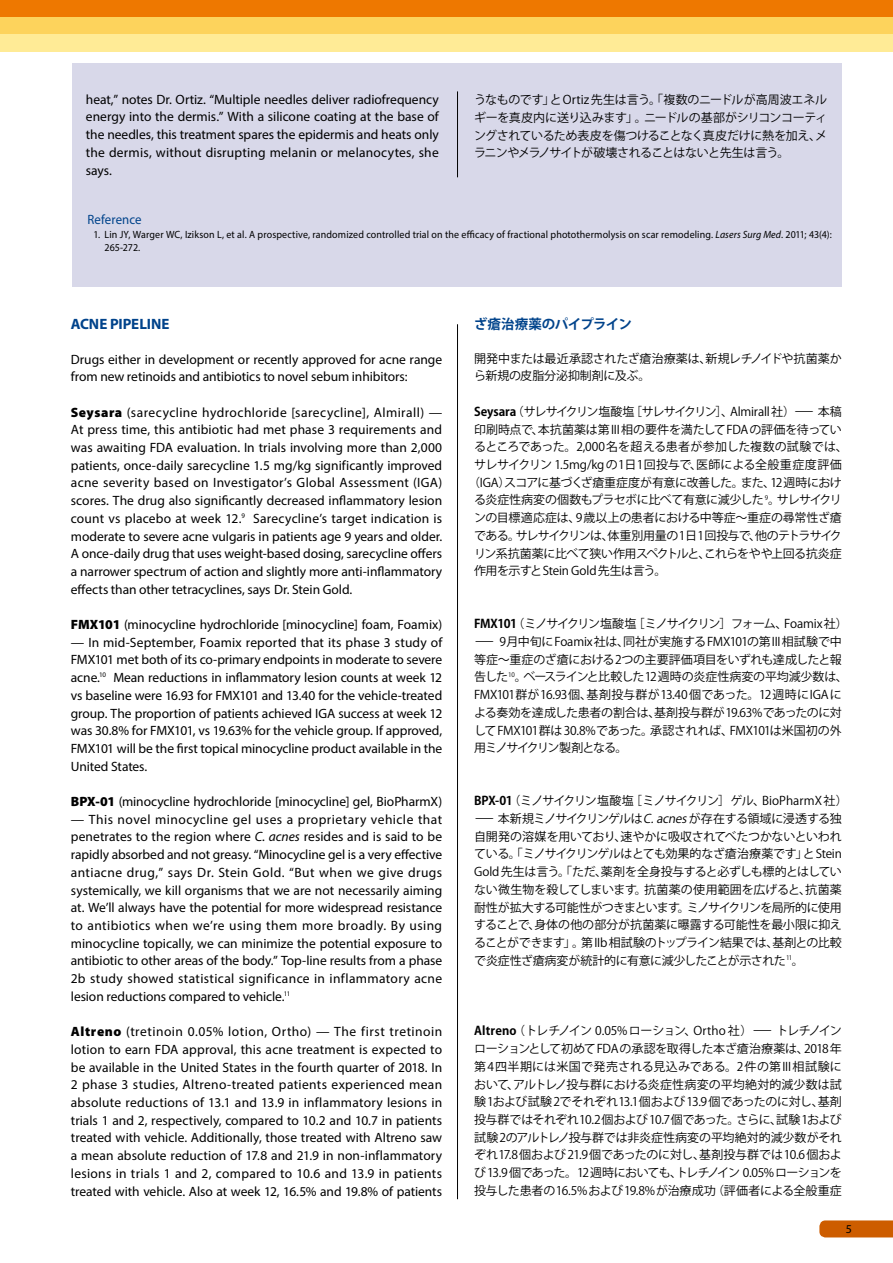
<style>
.page{position:relative;width:893px;height:1263px;background:#fff}
.page>*{position:absolute;margin:0;border:0;box-sizing:border-box;transform-origin:0 0}
.t1{font:700 15px "Myriad Pro";letter-spacing:-.005em;color:#00438b}
.t2{font:13.5px/17.7px "Myriad Pro";letter-spacing:-.005em;color:#000;text-align:justify}
.t3{font:700 13.5px "Koz Go Pro";letter-spacing:-.04em;color:#00438b}
.t4{font:13.5px "Myriad Pro";letter-spacing:.005em;color:#00438b;scale:.95 1}
.t5{font:12px/17.7px "Koz Go Pro";letter-spacing:-.025em;color:#000}
.t6{font:12px "Koz Go Pro";letter-spacing:-.055em;color:#000}
.t7{font:12px "Koz Go Pro";color:#000}
.t8{font:12px "Myriad Pro";color:#000}
.t9{font:10.5px/12.8px "Myriad Pro";letter-spacing:.015em;color:#000;scale:.95 1}
.s1{font-style:italic}
.s2{font-weight:900}
.s3{font-weight:700}
</style>
<div class="page">
<svg style="left:819px;top:1220px;width:74px;height:17px"></svg>
<div style="left:72px;top:64px;width:770px;height:223px;background:#d8d8e9"></div>
<div style="left:0;top:0;width:893px;height:17px;background:#ee7800"></div>
<div style="left:0;top:17px;width:893px;height:17px;background:#fdd35c"></div>
<div style="left:0;top:34px;width:893px;height:17px;background:#ffeb96"></div>
<hr style="left:457px;top:324px;width:1px;height:875px;background:#000">
<hr style="left:457px;top:91px;width:1px;height:86px;background:#000">
<p class="t2" style="left:86px;top:90px;width:354px">heat,” notes Dr. Ortiz. “Multiple needles deliver radiofrequency energy into the dermis.” With a silicone coating at the base of the needles, this treatment spares the epidermis and heats only the dermis, without disrupting melanin or melanocytes, she says.</p>
<p class="t5" style="left:474px;top:91px;width:354px;text-align:justify">うなものです」とOrtiz 先生は言う。「複数のニードルが高周波エネルギーを真皮内に送り込みます」。ニードルの基部がシリコンコーティングされているため表皮を傷つけることなく真皮だけに熱を加え、メラニンやメラノサイトが破壊されることはないと先生は言う。</p>
<p class="t4" style="left:88px;top:211px;width:58px">Reference</p>
<p class="t9" style="left:105px;top:228px;width:767px;text-indent:-11px">1. Lin JY, Warger WC, Izikson L, et al. A prospective, randomized controlled trial on the efficacy of fractional photothermolysis on scar remodeling. <span class="s1">Lasers Surg Med</span>. 2011; 43(4):<br>265-272.</p>
<p class="t1" style="left:71px;top:314px;width:100px">ACNE PIPELINE</p>
<p class="t2" style="left:71px;top:350px;width:373px">Drugs either in development or recently approved for acne range from new retinoids and antibiotics to novel sebum inhibitors:</p>
<p class="t2" style="left:71px;top:403px;width:373px"><span class="s2">Seysara</span> (sarecycline hydrochloride [sarecycline], Almirall) — At press time, this antibiotic had met phase 3 requirements and was awaiting FDA evaluation. In trials involving more than 2,000 patients, once-daily sarecycline 1.5 mg/kg significantly improved acne severity based on Investigator’s Global Assessment (IGA) scores. The drug also significantly decreased inflammatory lesion count vs placebo at week 12.<sup>9</sup> Sarecycline’s target indication is moderate to severe acne vulgaris in patients age 9 years and older.<br>A once-daily drug that uses weight-based dosing, sarecycline offers a narrower spectrum of action and slightly more anti-inflammatory effects than other tetracyclines, says Dr. Stein Gold.</p>
<p class="t2" style="left:71px;top:615px;width:373px"><span class="s2">FMX101</span> (minocycline hydrochloride [minocycline] foam, Foamix)</p>
<p class="t2" style="left:71px;top:633px;width:373px">— In mid-September, Foamix reported that its phase 3 study of FMX101 met both of its co-primary endpoints in moderate to severe acne.<sup>10</sup> Mean reductions in inflammatory lesion counts at week 12 vs baseline were 16.93 for FMX101 and 13.40 for the vehicle-treated group. The proportion of patients achieved IGA success at week 12 was 30.8% for FMX101, vs 19.63% for the vehicle group. If approved, FMX101 will be the first topical minocycline product available in the United States.</p>
<p class="t2" style="left:71px;top:792px;width:373px"><span class="s2">BPX-01</span> (minocycline hydrochloride [minocycline] gel, BioPharmX)</p>
<p class="t2" style="left:71px;top:810px;width:373px">— This novel minocycline gel uses a proprietary vehicle that penetrates to the region where <span class="s1">C. acnes</span> resides and is said to be rapidly absorbed and not greasy. “Minocycline gel is a very effective antiacne drug,” says Dr. Stein Gold. “But when we give drugs systemically, we kill organisms that we are not necessarily aiming at. We’ll always have the potential for more widespread resistance to antibiotics when we’re using them more broadly. By using minocycline topically, we can minimize the potential exposure to antibiotic to other areas of the body.” Top-line results from a phase 2b study showed statistical significance in inflammatory acne lesion reductions compared to vehicle.<sup>11</sup></p>
<p class="t2" style="left:71px;top:1022px;width:373px"><span class="s2">Altreno</span> (tretinoin 0.05% lotion, Ortho) — The first tretinoin lotion to earn FDA approval, this acne treatment is expected to be available in the United States in the fourth quarter of 2018. In 2 phase 3 studies, Altreno-treated patients experienced mean absolute reductions of 13.1 and 13.9 in inflammatory lesions in trials 1 and 2, respectively, compared to 10.2 and 10.7 in patients treated with vehicle. Additionally, those treated with Altreno saw a mean absolute reduction of 17.8 and 21.9 in non-inflammatory lesions in trials 1 and 2, compared to 10.6 and 13.9 in patients treated with vehicle. Also at week 12, 16.5% and 19.8% of patients</p>
<p class="t3" style="left:474px;top:315px;width:159px">ざ瘡治療薬のパイプライン</p>
<p class="t5" style="left:474px;top:350px;width:369px">開発中または最近承認されたざ瘡治療薬は、新規レチノイドや抗菌薬から新規の皮脂分泌抑制剤に及ぶ。</p>
<p class="t5" style="left:474px;top:403px;width:369px"><span class="s3">Seysara</span>（サレサイクリン塩酸塩［サレサイクリン］、Almirall社）－本稿</p>
<p class="t5" style="left:474px;top:421px;width:369px">印刷時点で、本抗菌薬は第III相の要件を満たしてFDAの評価を待ってい</p>
<p class="t7" style="left:474px;top:439px;width:375px">るところであった。2,000名を超える患者が参加した複数の試験では、</p>
<p class="t5" style="left:474px;top:456px;width:369px">サレサイクリン 1.5mg/kgの1日1回投与で、医師による全般重症度評価</p>
<p class="t5" style="left:468px;top:474px;width:375px">（IGA）スコアに基づくざ瘡重症度が有意に改善した。また、12週時におけ</p>
<p class="t5" style="left:474px;top:491px;width:369px">る炎症性病変の個数もプラセボに比べて有意に減少した <sup>9</sup>。サレサイクリ</p>
<p class="t5" style="left:474px;top:509px;width:369px">ンの目標適応症は、9歳以上の患者における中等症～重症の尋常性ざ瘡</p>
<p class="t6" style="left:474px;top:528px;width:369px">である。サレサイクリンは、体重別用量の1日1回投与で、他のテトラサイク</p>
<p class="t5" style="left:474px;top:545px;width:369px">リン系抗菌薬に比べて狭い作用スペクトルと、これらをやや上回る抗炎症</p>
<p class="t5" style="left:474px;top:562px;width:194px">作用を示すとStein Gold先生は言う。</p>
<p class="t5" style="left:472px;top:615px;width:377px"><span class="s3">FMX101</span>（ミノサイクリン塩酸塩［ミノサイクリン］フォーム、Foamix社）－9月中旬にFoamix社は、同社が実施するFMX101の第III相試験で中等症～重症のざ瘡における2つの主要評価項目をいずれも達成したと報告した<sup>10</sup>。ベースラインと比較した12週時の炎症性病変の平均減少数は、FMX101群が16.93個、基剤投与群が13.40個であった。12週時にIGAによる奏効を達成した患者の割合は、基剤投与群が19.63%であったのに対してFMX101群は30.8%であった。承認されれば、FMX101は米国初の外用ミノサイクリン製剤となる。</p>
<p class="t5" style="left:472px;top:792px;width:377px"><span class="s3">BPX-01</span>（ミノサイクリン塩酸塩［ミノサイクリン］ゲル、BioPharmX 社）－本新規ミノサイクリンゲルは<span class="s1">C.acnes</span>が存在する領域に浸透する独自開発の溶媒を用いており、速やかに吸収されてべたつかないといわれている。「ミノサイクリンゲルはとても効果的なざ瘡治療薬です」とStein Gold先生は言う。「ただ、薬剤を全身投与すると必ずしも標的とはしていない微生物を殺してしまいます。抗菌薬の使用範囲を広げると、抗菌薬耐性が拡大する可能性がつきまといます。ミノサイクリンを局所的に使用することで、身体の他の部分が抗菌薬に曝露する可能性を最小限に抑えることができます」。第 IIb 相試験のトップライン結果では、基剤との比較で炎症性ざ瘡病変が統計的に有意に減少したことが示された<sup>11</sup>。</p>
<p class="t5" style="left:474px;top:1022px;width:369px;text-align:justify"><span class="s3">Altreno</span>（トレチノイン 0.05%ローション、Ortho 社）－トレチノインローションとして初めてFDAの承認を取得した本ざ瘡治療薬は、2018年第4四半期には米国で発売される見込みである。2件の第III相試験において、アルトレノ投与群における炎症性病変の平均絶対的減少数は試験1および試験2でそれぞれ13.1個および13.9個であったのに対し、基剤投与群ではそれぞれ10.2個および10.7個であった。さらに、試験1および試験2のアルトレノ投与群では非炎症性病変の平均絶対的減少数がそれぞれ17.8個および21.9個であったのに対し、基剤投与群では10.6個および13.9個であった。12週時においても、トレチノイン 0.05%ローションを投与した患者の16.5%および19.8%が治療成功（評価者による全般重症</p>
<p class="t8" style="left:846px;top:1222px;width:8px">5</p>
</div>
